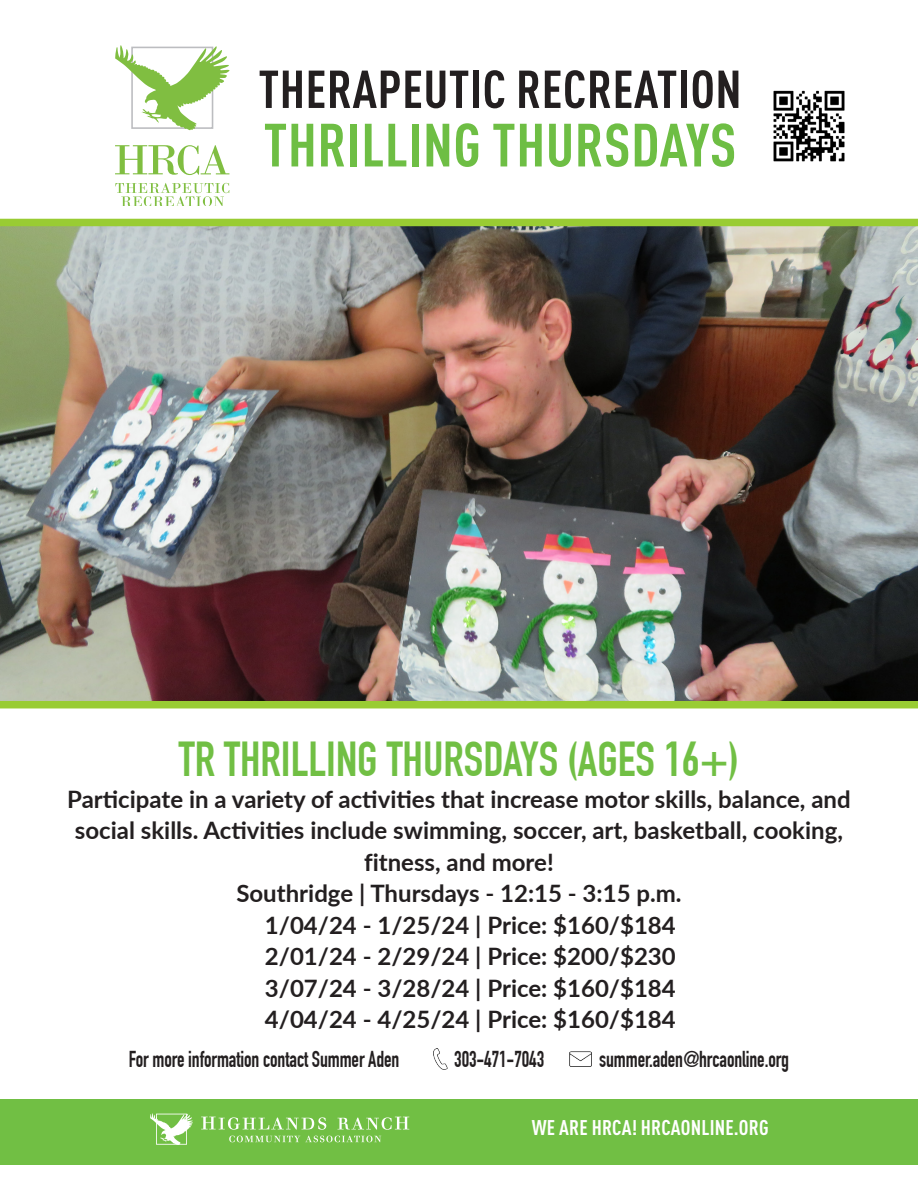
<style>
.page{position:relative;width:918px;height:1188px;background:#fff}
.page>*{position:absolute;margin:0;border:0;box-sizing:border-box;transform-origin:0 0}
.t1{font:700 condensed 60px "DIN Pro";letter-spacing:.01em;color:#6ebe44}
.t2{font:700 condensed 52.5px "DIN Pro";letter-spacing:.01em;color:#231f20}
.t3{font:700 48px "DIN Condensed";color:#71bf44}
.t4{font:700 24px/31.5px "Lato";color:#231f20;text-align:center}
.t5{font:700 22.5px "DIN Condensed";letter-spacing:-.005em;color:#231f20;scale:.9 1}
.t6{font:700 condensed 21px "DIN Pro";letter-spacing:.01em;color:#fff}
</style>
<div class="page">
<img style="left:0;top:219px;width:918px;height:489px">
<svg style="left:115px;top:45px;width:114px;height:85px"></svg>
<svg style="left:115px;top:183px;width:114px;height:23px"></svg>
<svg style="left:115px;top:145px;width:114px;height:30px"></svg>
<img style="left:773px;top:90px;width:72px;height:72px">
<img style="left:434px;top:1048px;width:13px;height:22px">
<img style="left:570px;top:1051px;width:22px;height:16px">
<div style="left:0;top:1099px;width:918px;height:65px;background:#71bf44"></div>
<svg style="left:201px;top:1117px;width:125px;height:13px"></svg>
<svg style="left:337px;top:1117px;width:72px;height:13px"></svg>
<svg style="left:229px;top:1136px;width:152px;height:6px"></svg>
<svg style="left:150px;top:1113px;width:43px;height:32px"></svg>
<p class="t2" style="left:259px;top:57px;width:485px">THERAPEUTIC RECREATION</p>
<p class="t1" style="left:264px;top:109px;width:474px">THRILLING THURSDAYS</p>
<p class="t3" style="left:179px;top:731px;width:562px">TR THRILLING THURSDAYS (AGES 16+)</p>
<p class="t4" style="left:67px;top:782px;width:785px">Participate in a variety of activities that increase motor skills, balance, and social skills. Activities include swimming, soccer, art, basketball, cooking, fitness, and more!</p>
<p class="t4" style="left:236px;top:876px;width:447px">Southridge | Thursdays - 12:15 - 3:15 p.m.</p>
<p class="t4" style="left:265px;top:908px;width:412px">1/04/24 - 1/25/24 | Price: $160/$184</p>
<p class="t4" style="left:265px;top:939px;width:412px">2/01/24 - 2/29/24 | Price: $200/$230</p>
<p class="t4" style="left:265px;top:971px;width:412px">3/07/24 - 3/28/24 | Price: $160/$184</p>
<p class="t4" style="left:265px;top:1002px;width:412px">4/04/24 - 4/25/24 | Price: $160/$184</p>
<p class="t5" style="left:129px;top:1046px;width:302px">For more information contact Summer Aden</p>
<p class="t5" style="left:454px;top:1046px;width:101px">303-471-7043</p>
<p class="t5" style="left:599px;top:1046px;width:213px">summer.aden@hrcaonline.org</p>
<p class="t6" style="left:532px;top:1115px;width:238px">WE ARE HRCA! HRCAONLINE.ORG</p>
</div>
